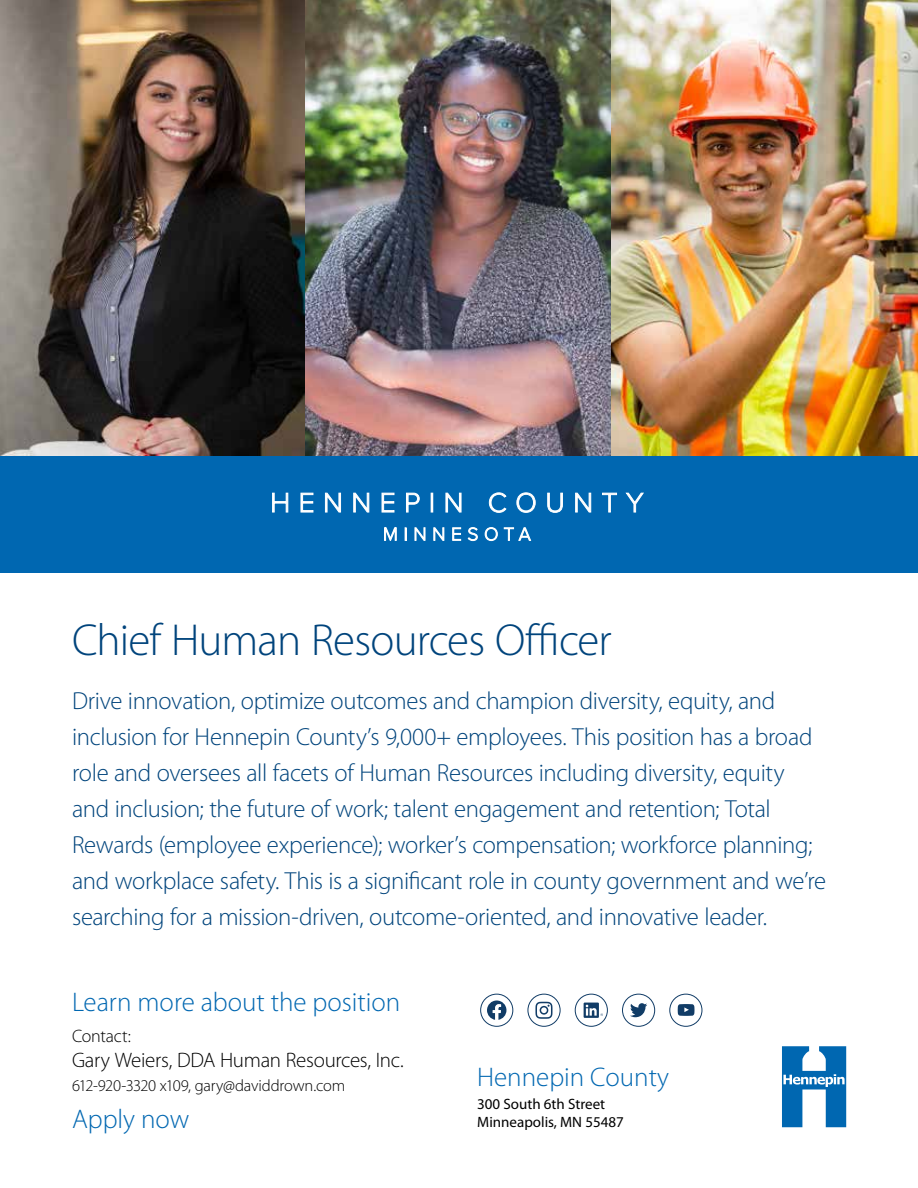
<style>
.page{position:relative;width:918px;height:1188px;background:#fff}
.page>*{position:absolute;margin:0;border:0;box-sizing:border-box;transform-origin:0 0}
.t1{font:300 45px "Myriad Pro";letter-spacing:-.02em;color:#00447c}
.t2{font:300 27px "Myriad Pro";color:#0067b1}
.t3{font:300 24.75px/36px "Myriad Pro";letter-spacing:-.015em;color:#00447c}
.t4{font:300 21px "Myriad Pro";letter-spacing:-.015em;color:#000}
.t5{font:300 18px "Myriad Pro";letter-spacing:-.01em;color:#000}
.t6{font:300 16.5px "Myriad Pro";letter-spacing:-.015em;color:#000}
.t7{font:15px/18px "Myriad Pro";color:#000}
</style>
<div class="page">
<img style="left:0;top:0;width:306px;height:456px">
<img style="left:306px;top:0;width:306px;height:456px">
<img style="left:612px;top:0;width:306px;height:456px">
<div style="left:0;top:456px;width:918px;height:117px;background:#0067b1"></div>
<svg style="left:272px;top:493px;width:16px;height:20px"></svg>
<svg style="left:300px;top:493px;width:14px;height:20px"></svg>
<svg style="left:325px;top:493px;width:16px;height:20px"></svg>
<svg style="left:353px;top:493px;width:16px;height:20px"></svg>
<svg style="left:381px;top:493px;width:14px;height:20px"></svg>
<svg style="left:406px;top:493px;width:14px;height:20px"></svg>
<svg style="left:431px;top:493px;width:2px;height:19px"></svg>
<svg style="left:445px;top:493px;width:17px;height:20px"></svg>
<svg style="left:489px;top:492px;width:18px;height:21px"></svg>
<svg style="left:516px;top:492px;width:20px;height:21px"></svg>
<svg style="left:547px;top:493px;width:16px;height:20px"></svg>
<svg style="left:575px;top:493px;width:16px;height:20px"></svg>
<svg style="left:602px;top:493px;width:15px;height:20px"></svg>
<svg style="left:625px;top:493px;width:19px;height:20px"></svg>
<svg style="left:384px;top:527px;width:13px;height:14px"></svg>
<svg style="left:405px;top:527px;width:1px;height:14px"></svg>
<svg style="left:414px;top:527px;width:12px;height:14px"></svg>
<svg style="left:433px;top:527px;width:12px;height:14px"></svg>
<svg style="left:452px;top:527px;width:9px;height:14px"></svg>
<svg style="left:467px;top:527px;width:11px;height:14px"></svg>
<svg style="left:485px;top:527px;width:13px;height:14px"></svg>
<svg style="left:504px;top:527px;width:27px;height:14px"></svg>
<svg style="left:782px;top:1046px;width:64px;height:81px"></svg>
<svg style="left:678px;top:1004px;width:16px;height:12px"></svg>
<div style="left:670px;top:994px;width:32px;height:33px;border:1px solid #113c66;border-radius:50%"></div>
<div style="left:622px;top:994px;width:33px;height:33px;border:1px solid #113c66;border-radius:50%"></div>
<svg style="left:630px;top:1003px;width:17px;height:14px"></svg>
<svg style="left:535px;top:1002px;width:18px;height:17px"></svg>
<div style="left:528px;top:994px;width:32px;height:33px;border:1px solid #113c66;border-radius:50%"></div>
<div style="left:480px;top:994px;width:33px;height:33px;border:1px solid #113c66;border-radius:50%"></div>
<svg style="left:487px;top:1000px;width:19px;height:20px"></svg>
<div style="left:575px;top:994px;width:33px;height:33px;border:1px solid #113c66;border-radius:50%"></div>
<svg style="left:584px;top:1003px;width:15px;height:15px"></svg>
<svg style="left:586px;top:1005px;width:17px;height:11px"></svg>
<h1 class="t1" style="left:72px;top:615px;width:541px">Chief Human Resources Officer</h1>
<p class="t3" style="left:72px;top:683px;width:756px">Drive innovation, optimize outcomes and champion diversity, equity, and inclusion for Hennepin County’s 9,000+ employees. This position has a broad role and oversees all facets of Human Resources including diversity, equity and inclusion; the future of work; talent engagement and retention; Total Rewards (employee experience); worker’s compensation; workforce planning; and workplace safety. This is a significant role in county government and we’re searching for a mission-driven, outcome-oriented, and innovative leader.</p>
<p class="t2" style="left:72px;top:987px;width:330px">Learn more about the position</p>
<p class="t5" style="left:72px;top:1026px;width:60px">Contact:</p>
<p class="t4" style="left:72px;top:1048px;width:333px">Gary Weiers, DDA Human Resources, Inc.</p>
<p class="t6" style="left:72px;top:1077px;width:275px">612-920-3320 x109, gary@daviddrown.com</p>
<p class="t2" style="left:72px;top:1104px;width:119px">Apply now</p>
<p class="t2" style="left:477px;top:1062px;width:193px">Hennepin County</p>
<p class="t7" style="left:477px;top:1095px;width:148px">300 South 6th Street<br>Minneapolis, MN 55487</p>
</div>
